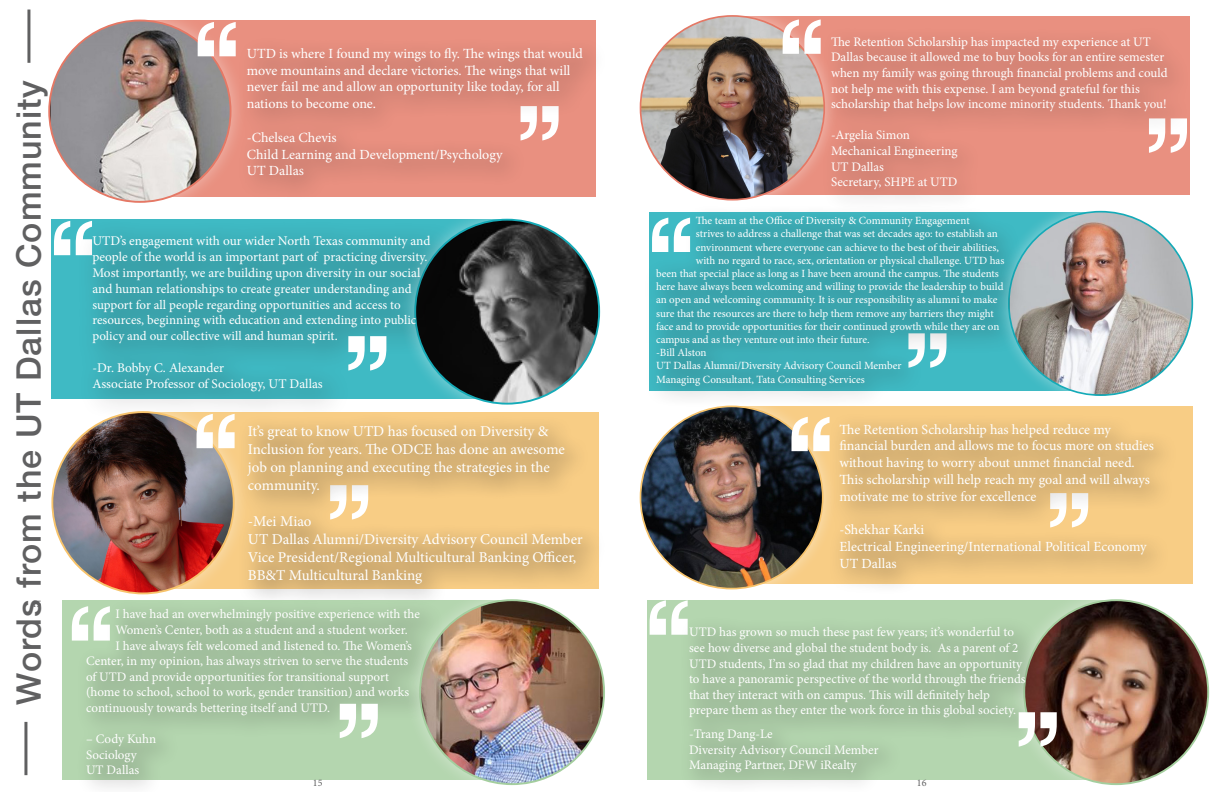
<style>
.page{position:relative;width:1224px;height:792px;background:#fff}
.page>*{position:absolute;margin:0;border:0;box-sizing:border-box;transform-origin:0 0}
.t1{font:500 34px "Helvetica Neue LT Std";letter-spacing:.03em;color:#606061}
.t2{font:15px/18px "Minion Pro";color:#fff}
.t3{font:14px/16.8px "Minion Pro";letter-spacing:-.005em;color:#fff}
.t4{font:13.3px/15.9px "Minion Pro";color:#fff}
.t5{font:13px/15.6px "Minion Pro";color:#fff}
.t6{font:11px "Minion Pro";color:#fff}
.t7{font:10px "Minion Pro";color:#606061}
.s1{font-size:13.3px}
</style>
<div class="page">
<div style="left:732px;top:16px;width:458px;height:179px;background:#e99080"></div>
<div style="left:626px;top:1px;width:213px;height:213px;background:#fff;opacity:.39"></div>
<img style="left:641px;top:16px;width:183px;height:184px;border-radius:92px">
<div style="left:820px;top:24px;width:373px;height:190px;background:#e18b7c"></div>
<div style="left:994px;top:197px;width:213px;height:213px;background:#fff"></div>
<img style="left:1029px;top:212px;width:163px;height:182px">
<div style="left:732px;top:406px;width:461px;height:178px;background:#f8cd85"></div>
<div style="left:626px;top:392px;width:211px;height:211px;background:#fff;opacity:.39"></div>
<img style="left:640px;top:406px;width:183px;height:183px;border-radius:91px">
<div style="left:643px;top:203px;width:386px;height:207px;background:#231f20;opacity:.28"></div>
<div style="left:140px;top:20px;width:456px;height:177px;background:#e99080"></div>
<div style="left:33px;top:4px;width:214px;height:214px;background:#fff;opacity:.39"></div>
<img style="left:49px;top:21px;width:182px;height:181px;border-radius:89px">
<div style="left:236px;top:36px;width:372px;height:166px;background:#231f20;opacity:.28"></div>
<div style="left:51px;top:220px;width:456px;height:179px;background:#3fbac4"></div>
<img style="left:461px;top:220px;width:137px;height:183px">
<div style="left:76px;top:218px;width:385px;height:204px;background:#231f20;opacity:.28"></div>
<div style="left:36px;top:395px;width:214px;height:215px;background:#fff;opacity:.39"></div>
<img style="left:53px;top:412px;width:181px;height:181px">
<div style="left:236px;top:413px;width:371px;height:196px;background:#231f20;opacity:.66"></div>
<div style="left:647px;top:600px;width:469px;height:179px;background:#b4d6af"></div>
<div style="left:1008px;top:584px;width:216px;height:208px;background:#fff;opacity:.39"></div>
<img style="left:1024px;top:600px;width:184px;height:184px;border-radius:92px">
<div style="left:677px;top:615px;width:374px;height:177px;background:#231f20;opacity:.15"></div>
<div style="left:828px;top:412px;width:351px;height:183px;background:#231f20;opacity:.57"></div>
<div style="left:62px;top:600px;width:450px;height:179px;background:#b4d6af"></div>
<div style="left:404px;top:584px;width:217px;height:208px;background:#fff;opacity:.39"></div>
<img style="left:420px;top:600px;width:184px;height:184px;border-radius:92px">
<div style="left:74px;top:597px;width:371px;height:195px;background:#231f20;opacity:.15"></div>
<hr style="left:27px;top:10px;width:3px;height:53px;background:#606061">
<hr style="left:24px;top:722px;width:3px;height:53px;background:#606061">
<svg style="left:783px;top:19px;width:38px;height:35px"></svg>
<svg style="left:652px;top:218px;width:38px;height:34px"></svg>
<svg style="left:908px;top:333px;width:39px;height:35px"></svg>
<svg style="left:1050px;top:493px;width:38px;height:35px"></svg>
<svg style="left:791px;top:417px;width:39px;height:34px"></svg>
<svg style="left:521px;top:106px;width:38px;height:35px"></svg>
<svg style="left:198px;top:22px;width:38px;height:34px"></svg>
<svg style="left:76px;top:221px;width:16px;height:34px"></svg>
<svg style="left:348px;top:336px;width:38px;height:35px"></svg>
<svg style="left:330px;top:485px;width:38px;height:35px"></svg>
<svg style="left:197px;top:414px;width:38px;height:34px"></svg>
<svg style="left:677px;top:615px;width:11px;height:20px"></svg>
<svg style="left:1019px;top:712px;width:38px;height:35px"></svg>
<svg style="left:74px;top:606px;width:36px;height:35px"></svg>
<svg style="left:340px;top:704px;width:38px;height:34px"></svg>
<p class="t1" style="left:8px;top:705px;width:627px;rotate:-90deg">Words from the UT Dallas Community</p>
<p class="t7" style="left:32px;top:597px;width:11px">15</p>
<p class="t3" style="left:247px;top:45px;width:338px">UTD is where I found my wings to fly. The wings that would move mountains and declare victories. The wings that will never fail me and allow an opportunity like today, for all nations to become one.</p>
<p class="t3" style="left:247px;top:129px;width:92px">-Chelsea Chevis</p>
<p class="t3" style="left:247px;top:146px;width:257px">Child Learning and Development/Psychology</p>
<p class="t3" style="left:247px;top:163px;width:59px">UT Dallas</p>
<p class="t4" style="left:92px;top:233px;width:340px">UTD’s engagement with our wider North Texas community and people of the world is an important part of practicing diversity.<br>Most importantly, we are building upon diversity in our social</p>
<p class="t5" style="left:92px;top:281px;width:325px"><span class="s1">and human relationships to</span> create greater understanding and support for all people regarding opportunities and access to resources, beginning with education and extending into public policy and our collective will and human <span class="s1">spirit.</span></p>
<p class="t4" style="left:92px;top:360px;width:133px">-Dr. Bobby C. Alexander</p>
<p class="t4" style="left:92px;top:376px;width:232px">Associate Professor of Sociology, UT Dallas</p>
<p class="t2" style="left:248px;top:422px;width:319px">It’s great to know UTD has focused on Diversity &amp; Inclusion for years. The ODCE has done an awesome job on planning and executing the strategies in the community.</p>
<p class="t2" style="left:248px;top:512px;width:65px">-Mei Miao</p>
<p class="t2" style="left:248px;top:530px;width:336px">UT Dallas Alumni/Diversity Advisory Council Member</p>
<p class="t2" style="left:248px;top:548px;width:330px">Vice President/Regional Multicultural Banking Officer,<br>BB&amp;T Multicultural Banking</p>
<p class="t5" style="left:115px;top:606px;width:306px">I have had an overwhelmingly positive experience with the</p>
<p class="t5" style="left:115px;top:622px;width:294px">Women’s Center, both as a student and a student worker.</p>
<p class="t5" style="left:115px;top:638px;width:298px">I have always felt welcomed and listened to. The Women’s</p>
<p class="t5" style="left:86px;top:653px;width:324px">Center, in my opinion, has always striven to serve the students</p>
<p class="t5" style="left:86px;top:669px;width:304px">of UTD and provide opportunities for transitional support</p>
<p class="t5" style="left:86px;top:684px;width:325px">(home to school, school to work, gender transition) and works</p>
<p class="t5" style="left:86px;top:700px;width:246px">continuously towards bettering itself and UTD.</p>
<p class="t5" style="left:86px;top:731px;width:72px">– Cody Kuhn</p>
<p class="t5" style="left:86px;top:747px;width:52px">Sociology</p>
<p class="t5" style="left:86px;top:762px;width:55px">UT Dallas</p>
<p class="t7" style="left:313px;top:777px;width:11px">15</p>
<p class="t5" style="left:831px;top:34px;width:338px">The Retention Scholarship has impacted my experience at UT Dallas because it allowed me to buy books for an entire semester when my family was going through financial problems and could not help me with this expense. I am beyond grateful for this scholarship that helps low income minority students. Thank you!</p>
<p class="t5" style="left:831px;top:128px;width:80px">-Argelia Simon</p>
<p class="t5" style="left:831px;top:143px;width:128px">Mechanical Engineering</p>
<p class="t5" style="left:831px;top:159px;width:55px">UT Dallas</p>
<p class="t5" style="left:831px;top:174px;width:128px">Secretary, SHPE at UTD</p>
<p class="t6" style="left:696px;top:213px;width:275px">The team at the Office of Diversity &amp; Community Engagement</p>
<p class="t6" style="left:696px;top:226px;width:303px">strives to address a challenge that was set decades ago: to establish an</p>
<p class="t6" style="left:696px;top:240px;width:305px">environment where everyone can achieve to the best of their abilities,</p>
<p class="t6" style="left:696px;top:253px;width:310px">with no regard to race, sex, orientation or physical challenge. UTD has</p>
<p class="t6" style="left:656px;top:266px;width:344px">been that special place as long as I have been around the campus. The students</p>
<p class="t6" style="left:656px;top:279px;width:349px">here have always been welcoming and willing to provide the leadership to build</p>
<p class="t6" style="left:656px;top:292px;width:343px">an open and welcoming community. It is our responsibility as alumni to make</p>
<p class="t6" style="left:656px;top:306px;width:339px">sure that the resources are there to help them remove any barriers they might</p>
<p class="t6" style="left:656px;top:319px;width:345px">face and to provide opportunities for their continued growth while they are on</p>
<p class="t6" style="left:656px;top:332px;width:215px">campus and as they venture out into their future.</p>
<p class="t6" style="left:656px;top:345px;width:52px">-Bill Alston</p>
<p class="t6" style="left:656px;top:358px;width:247px">UT Dallas Alumni/Diversity Advisory Council Member</p>
<p class="t6" style="left:656px;top:372px;width:210px">Managing Consultant, Tata Consulting Services</p>
<p class="t3" style="left:839px;top:421px;width:316px">The Retention Scholarship has helped reduce my financial burden and allows me to focus more on studies without having to worry about unmet financial need.<br>This scholarship will help reach my goal and will always motivate me to strive for excellence</p>
<p class="t3" style="left:839px;top:522px;width:86px">-Shekhar Karki</p>
<p class="t3" style="left:839px;top:538px;width:309px">Electrical Engineering/International Political Economy</p>
<p class="t3" style="left:839px;top:555px;width:59px">UT Dallas</p>
<p class="t5" style="left:689px;top:624px;width:338px">UTD has grown so much these past few years; it’s wonderful to see how diverse and global the student body is. As a parent of 2<br>UTD students, I’m so glad that my children have an opportunity to have a panoramic perspective of the world through the friends that they interact with on campus. This will definitely help prepare them as they enter the work force in this global society.</p>
<p class="t5" style="left:689px;top:726px;width:85px">-Trang Dang-Le</p>
<p class="t5" style="left:689px;top:742px;width:191px">Diversity Advisory Council Member</p>
<p class="t5" style="left:689px;top:757px;width:169px">Managing Partner, DFW iRealty</p>
<p class="t7" style="left:917px;top:777px;width:11px">16</p>
</div>
